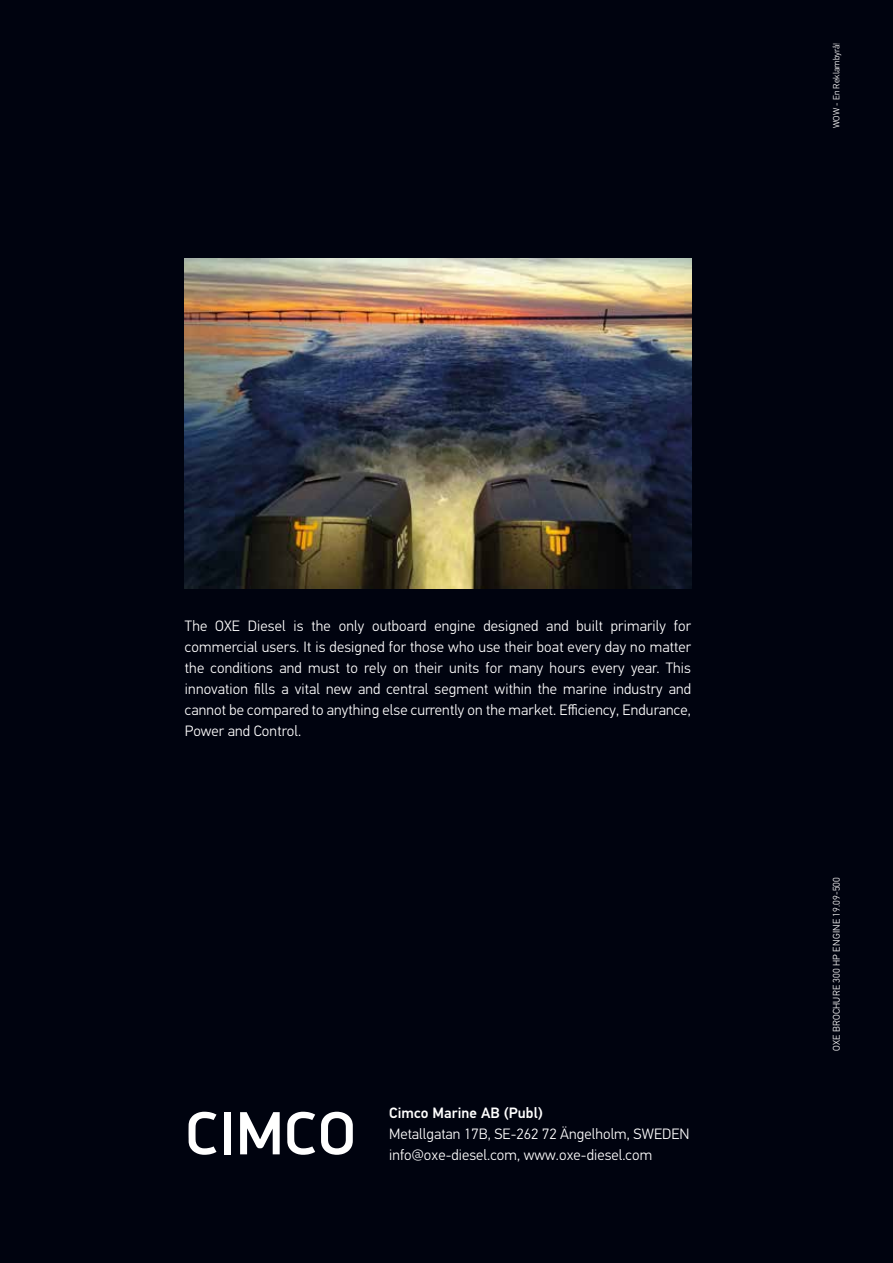
<style>
.page{position:relative;width:893px;height:1263px;background:#00030f}
.page>*{position:absolute;margin:0;border:0;box-sizing:border-box;transform-origin:0 0}
.t1{font:300 15px/21px "PF Din Text Pro";letter-spacing:.005em;color:#fff}
.t2{font:500 15px "PF Din Text Pro";letter-spacing:.005em;color:#fff}
.t3{font:300 9.75px "PF Din Text Pro";letter-spacing:.025em;color:#fff}
.t4{font:300 9px "PF Din Text Pro";letter-spacing:.005em;color:#fff}
</style>
<div class="page">
<img style="left:185px;top:259px;width:506px;height:330px">
<svg style="left:287px;top:1112px;width:28px;height:43px"></svg>
<svg style="left:189px;top:1112px;width:28px;height:43px"></svg>
<div style="left:224px;top:1112px;width:7px;height:42px;background:#fff"></div>
<svg style="left:240px;top:1112px;width:40px;height:42px"></svg>
<svg style="left:321px;top:1112px;width:32px;height:43px"></svg>
<p class="t4" style="left:831px;top:128px;width:87px;rotate:-90deg">WOW - En Reklambyrå!</p>
<p class="t1" style="left:185px;top:616px;width:508px;text-align:justify">The OXE Diesel is the only outboard engine designed and built primarily for commercial users. It is designed for those who use their boat every day no matter the conditions and must to rely on their units for many hours every year. This innovation fills a vital new and central segment within the marine industry and cannot be compared to anything else currently on the market. Efficiency, Endurance, Power and Control.</p>
<p class="t2" style="left:389px;top:1104px;width:155px">Cimco Marine AB (Publ)</p>
<p class="t1" style="left:389px;top:1123px;width:302px">Metallgatan 17B, SE-262 72 Ängelholm, SWEDEN info@oxe-diesel.com, www.oxe-diesel.com</p>
<p class="t3" style="left:831px;top:1051px;width:176px;rotate:-90deg">OXE BROCHURE 300 HP ENGINE 19.09-500</p>
</div>
